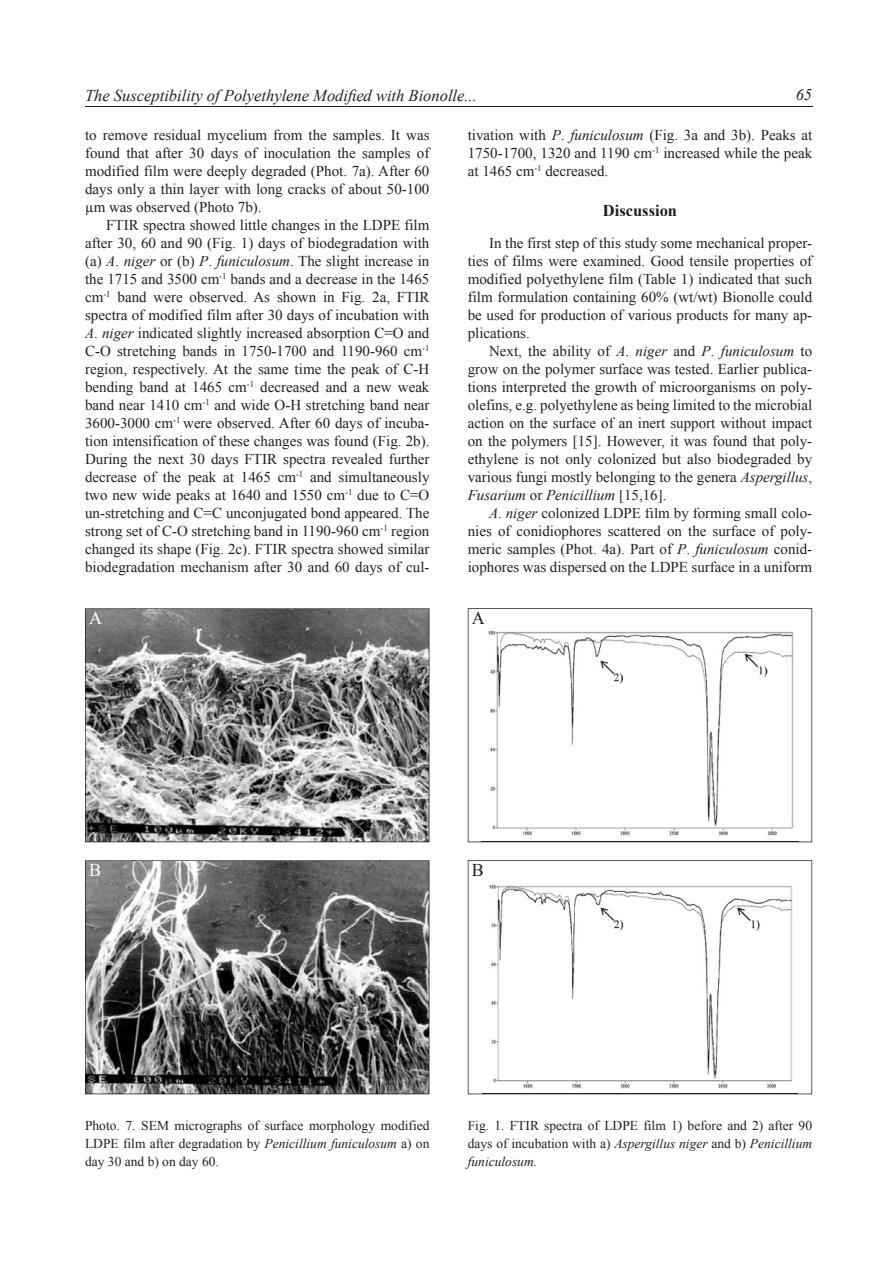
<style>
.page{position:relative;width:893px;height:1263px;background:#fff}
.page>*{position:absolute;margin:0;border:0;box-sizing:border-box;transform-origin:0 0}
.t1{font:18px "Times New Roman";color:#fff}
.t2{font:18px "Times New Roman";color:#231f20}
.t3{font:italic 16.5px "Times New Roman";color:#231f20}
.t4{font:700 16.5px "Times New Roman";color:#231f20}
.t5{font:15px/18px "Times New Roman";color:#231f20;text-align:justify}
.t6{font:13.5px/18px "Times New Roman";color:#231f20;text-align:justify}
.s1{font-style:italic}
</style>
<div class="page">
<hr style="left:85px;top:106px;width:727px;height:1px;background:#231f20">
<svg style="left:85px;top:608px;width:344px;height:186px"></svg>
<img style="left:85px;top:794px;width:344px;height:48px">
<img style="left:85px;top:609px;width:50px;height:187px">
<img style="left:379px;top:609px;width:50px;height:187px">
<img style="left:134px;top:609px;width:247px;height:47px">
<svg style="left:85px;top:860px;width:344px;height:186px"></svg>
<img style="left:85px;top:1046px;width:344px;height:48px">
<img style="left:85px;top:861px;width:50px;height:187px">
<img style="left:379px;top:861px;width:50px;height:187px">
<img style="left:134px;top:861px;width:247px;height:47px">
<svg style="left:468px;top:608px;width:344px;height:234px"></svg>
<svg style="left:468px;top:860px;width:344px;height:234px"></svg>
<p class="t3" style="left:85px;top:84px;width:393px">The Susceptibility of Polyethylene Modified with Bionolle...</p>
<p class="t3" style="left:796px;top:84px;width:18px">65</p>
<p class="t5" style="left:85px;top:126px;width:346px">to remove residual mycelium from the samples. It was found that after 30 days of inoculation the samples of modified film were deeply degraded (Phot. 7a). After 60 days only a thin layer with long cracks of about 50-100 µm was observed (Photo 7b).</p>
<p class="t5" style="left:85px;top:216px;width:346px;text-indent:21px">FTIR spectra showed little changes in the LDPE film after 30, 60 and 90 (Fig. 1) days of biodegradation with (a) <span class="s1">A</span>. <span class="s1">niger</span> or (b) <span class="s1">P</span>. <span class="s1">funiculosum</span>. The slight increase in the 1715 and 3500 cm<sup>-1</sup> bands and a decrease in the 1465 cm<sup>-1</sup> band were observed. As shown in Fig. 2a, FTIR spectra of modified film after 30 days of incubation with <span class="s1">A</span>. <span class="s1">niger</span> indicated slightly increased absorption C=O and C-O stretching bands in 1750-1700 and 1190-960 cm<sup>-1 </sup>region, respectively. At the same time the peak of C-H bending band at 1465 cm<sup>-1</sup> decreased and a new weak band near 1410 cm<sup>-1</sup> and wide O-H stretching band near 3600-3000 cm<sup>-1</sup> were observed. After 60 days of incuba&shy;tion intensification of these changes was found (Fig. 2b).<br>During the next 30 days FTIR spectra revealed further decrease of the peak at 1465 cm<sup>-1</sup> and simultaneously two new wide peaks at 1640 and 1550 cm<sup>-1</sup> due to C=O un-stretching and C=C unconjugated bond appeared. The strong set of C-O stretching band in 1190-960 cm<sup>-1</sup> region changed its shape (Fig. 2c). FTIR spectra showed similar biodegradation mechanism after 30 and 60 days of cul-</p>
<p class="t1" style="left:89px;top:606px;width:14px">A</p>
<p class="t5" style="left:468px;top:126px;width:346px">tivation with <span class="s1">P</span>. <span class="s1">funiculosum</span> (Fig. 3a and 3b). Peaks at 1750-1700, 1320 and 1190 cm<sup>-1</sup> increased while the peak at 1465 cm<sup>-1</sup> decreased.</p>
<p class="t4" style="left:603px;top:199px;width:76px">Discussion</p>
<p class="t5" style="left:468px;top:234px;width:346px;text-indent:21px">In the first step of this study some mechanical proper&shy;ties of films were examined. Good tensile properties of modified polyethylene film (Table 1) indicated that such film formulation containing 60% (wt/wt) Bionolle could be used for production of various products for many ap&shy;plications.</p>
<p class="t5" style="left:468px;top:342px;width:346px;text-indent:21px">Next, the ability of <span class="s1">A</span>. <span class="s1">niger</span> and <span class="s1">P</span>. <span class="s1">funiculosum</span> to grow on the polymer surface was tested. Earlier publica&shy;tions interpreted the growth of microorganisms on poly&shy;olefins, e.g. polyethylene as being limited to the microbial action on the surface of an inert support without impact on the polymers [15]. However, it was found that poly&shy;ethylene is not only colonized but also biodegraded by various fungi mostly belonging to the genera <span class="s1">Aspergillus</span>, <span class="s1">Fusarium</span> or <span class="s1">Penicillium</span> [15,16].</p>
<p class="t5" style="left:468px;top:504px;width:346px;text-indent:21px"><span class="s1">A</span>. <span class="s1">niger</span> colonized LDPE film by forming small colo&shy;nies of conidiophores scattered on the surface of poly&shy;meric samples (Phot. 4a). Part of <span class="s1">P</span>. <span class="s1">funiculosum</span> conid&shy;iophores was dispersed on the LDPE surface in a uniform</p>
<p class="t2" style="left:472px;top:606px;width:14px">A</p>
<p class="t1" style="left:89px;top:858px;width:14px">B</p>
<p class="t2" style="left:472px;top:858px;width:14px">B</p>
<p class="t6" style="left:85px;top:1116px;width:346px">Photo. 7. SEM micrographs of surface morphology modified LDPE film after degradation by <span class="s1">Penicillium funiculosum</span> a) on day 30 and b) on day 60.</p>
<p class="t6" style="left:468px;top:1116px;width:346px">Fig. 1. FTIR spectra of LDPE film 1) before and 2) after 90 days of incubation with a) <span class="s1">Aspergillus niger</span> and b) <span class="s1">Penicillium funiculosum.</span></p>
</div>
